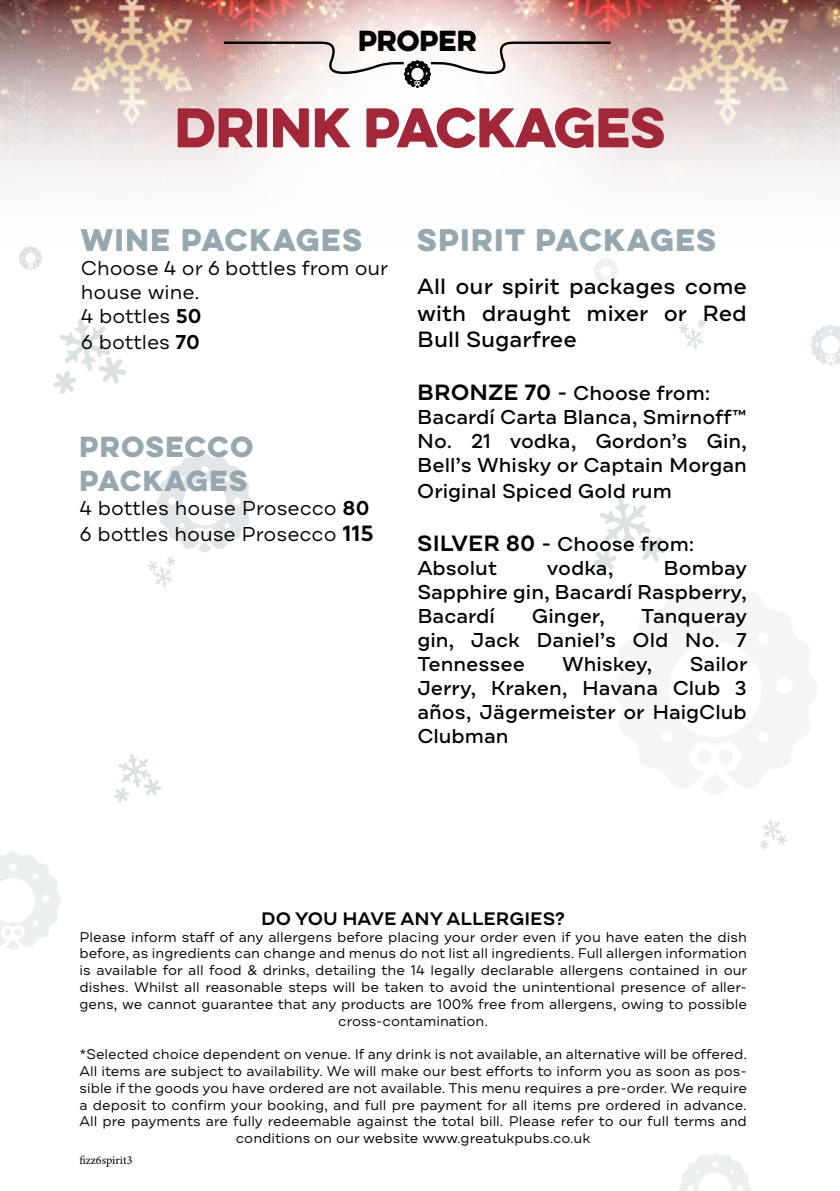
<style>
.page{position:relative;width:840px;height:1191px;background:#fff}
.page>*{position:absolute;margin:0;border:0;box-sizing:border-box;transform-origin:0 0}
.t1{font:50px "Eveleth Clean";color:#a22739}
.t2{font:28px "Eveleth Clean";letter-spacing:.06em;color:#97a7b0}
.t3{font:26px/33.6px "Eveleth Clean";letter-spacing:.06em;color:#97a7b0}
.t4{font:26px "Eveleth Clean";color:#000}
.t5{font:500 22px/26.4px "Draft A";color:#000;text-align:justify}
.t6{font:500 20px/24px "Draft A";color:#000;text-align:justify}
.t7{font:20px/24px "Draft A";color:#000}
.t8{font:600 18px "Draft A";color:#000}
.t9{font:14px/16.8px "Draft A";color:#000;text-align:center}
.t10{font:12px "Minion Pro";color:#000}
.s1{font-weight:600}
.s2{font-weight:600;font-size:22px}
.s3{font-size:22px}
</style>
<div class="page">
<img style="left:0;top:0;width:839px;height:178px">
<svg style="left:111px;top:0;width:617px;height:178px"></svg>
<svg style="left:594px;top:258px;width:24px;height:26px"></svg>
<svg style="left:679px;top:1152px;width:72px;height:39px"></svg>
<svg style="left:810px;top:324px;width:29px;height:42px"></svg>
<svg style="left:705px;top:789px;width:21px;height:6px"></svg>
<svg style="left:613px;top:584px;width:204px;height:205px;fill:#f3f5f6"></svg>
<svg style="left:696px;top:749px;width:15px;height:15px"></svg>
<svg style="left:0;top:851px;width:61px;height:99px"></svg>
<svg style="left:19px;top:246px;width:23px;height:24px"></svg>
<svg style="left:221px;top:38px;width:391px;height:50px"></svg>
<svg style="left:593px;top:497px;width:73px;height:75px"></svg>
<svg style="left:53px;top:319px;width:73px;height:75px"></svg>
<svg style="left:114px;top:754px;width:47px;height:48px"></svg>
<svg style="left:760px;top:819px;width:26px;height:30px"></svg>
<svg style="left:148px;top:454px;width:105px;height:133px"></svg>
<svg style="left:679px;top:319px;width:26px;height:31px"></svg>
<h3 class="t4" style="left:358px;top:21px;width:120px">PROPER</h3>
<h1 class="t1" style="left:174px;top:89px;width:492px">DRINK PACKAGES</h1>
<h2 class="t2" style="left:81px;top:218px;width:282px">WINE PACKAGES</h2>
<h3 class="t7" style="left:81px;top:256px;width:309px">Choose 4 or 6 bottles from our house wine.<br>4 bottles <span class="s1">50</span></h3>
<h3 class="t7" style="left:81px;top:330px;width:120px">6 bottles <span class="s1">70</span></h3>
<h3 class="t3" style="left:79px;top:429px;width:175px">PROSECCO<br>PACKAGES</h3>
<h3 class="t7" style="left:79px;top:494px;width:295px;line-height:26.4px">4 bottles house Prosecco <span class="s1">80<br></span>6 bottles house Prosecco <span class="s2">115</span></h3>
<h2 class="t2" style="left:417px;top:218px;width:300px">SPIRIT PACKAGES</h2>
<h3 class="t5" style="left:417px;top:273px;width:331px">All our spirit packages come with draught mixer or Red Bull Sugarfree</h3>
<h3 class="t6" style="left:417px;top:381px;width:331px;text-align:left"><span class="s2">BRONZE 70</span> <span class="s3">-</span> Choose from:<br>Bacardí Carta Blanca, Smirnoff™<br>No. 21 vodka, Gordon’s Gin,<br>Bell’s Whisky or Captain Morgan</h3>
<h3 class="t6" style="left:417px;top:479px;width:256px">Original Spiced Gold rum</h3>
<h3 class="t6" style="left:417px;top:532px;width:278px"><span class="s2">SILVER 80</span> <span class="s3">-</span> Choose from:<br>Absolut</h3>
<h3 class="t6" style="left:417px;top:556px;width:331px;text-indent:246px">Bombay Sapphire gin, Bacardí Raspberry, Bacardí</h3>
<h3 class="t6" style="left:546px;top:556px;width:68px">vodka,</h3>
<h3 class="t6" style="left:531px;top:604px;width:74px">Ginger,</h3>
<h3 class="t6" style="left:417px;top:604px;width:331px;text-indent:224px">Tanqueray gin, Jack Daniel’s Old No. 7<br>Tennessee</h3>
<h3 class="t6" style="left:417px;top:652px;width:331px;text-indent:272px">Sailor Jerry, Kraken, Havana Club 3 años, Jägermeister or HaigClub Clubman</h3>
<h3 class="t6" style="left:561px;top:652px;width:92px">Whiskey,</h3>
<p class="t8" style="left:261px;top:907px;width:305px">DO YOU HAVE ANY ALLERGIES?</p>
<p class="t9" style="left:79px;top:928px;width:669px">Please inform staff of any allergens before placing your order even if you have eaten the dish before, as ingredients can change and menus do not list all ingredients. Full allergen information is available for all food &amp; drinks, detailing the 14 legally declarable allergens contained in our dishes. Whilst all reasonable steps will be taken to avoid the unintentional presence of aller&shy;gens, we cannot guarantee that any products are 100% free from allergens, owing to possible cross-contamination.</p>
<p class="t9" style="left:79px;top:1046px;width:668px">*Selected choice dependent on venue. If any drink is not available, an alternative will be offered.<br>All items are subject to availability. We will make our best efforts to inform you as soon as pos&shy;sible if the goods you have ordered are not available. This menu requires a pre-order. We require a deposit to confirm your booking, and full pre payment for all items pre ordered in advance.<br>All pre payments are fully redeemable against the total bill. Please refer to our full terms and conditions on our website www.greatukpubs.co.uk</p>
<p class="t10" style="left:79px;top:1151px;width:54px">fizz6spirit3</p>
</div>
